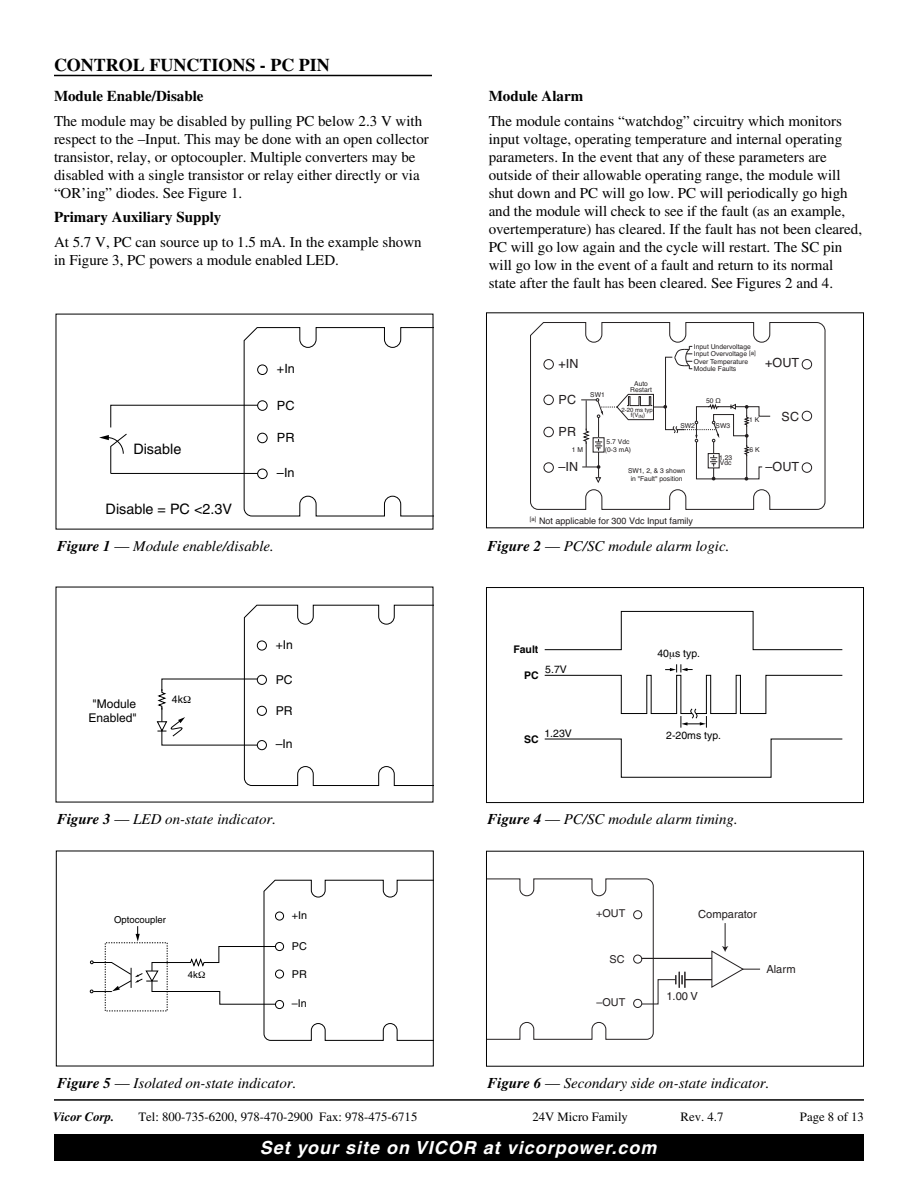
<style>
.page{position:relative;width:918px;height:1188px;background:#fff}
.page>*{position:absolute;margin:0;border:0;box-sizing:border-box;transform-origin:0 0}
.t1{font:italic 700 18px "Helvetica";color:#fff}
.t2{font:700 18px "Times";color:#000}
.t3{font:15px/18px "Times Roman";color:#000}
.t4{font:italic 15px "Times";color:#000}
.t5{font:700 15px "Times";color:#000}
.t6{font:14.4px "Helvetica";color:#000}
.t7{font:12.75px "Times Roman";color:#000}
.t8{font:italic 700 12.75px "Times";color:#000}
.t9{font:12.75px "Helvetica";color:#000}
.t10{font:12.6px "Helvetica";color:#231f20}
.t11{font:12.15px "Helvetica";color:#000}
.t12{font:12px/13.5px "Helvetica";color:#000;text-align:center}
.t13{font:11.1px "Helvetica";color:#231f20}
.t14{font:10.8px "Helvetica";color:#000}
.t15{font:10.8px "Helvetica";color:#231f20}
.t16{font:10.5px "Helvetica";color:#000}
.t17{font:700 10.5px "Helvetica";color:#000}
.t18{font:9.6px "Helvetica";color:#000}
.t19{font:9px "Helvetica";color:#231f20}
.t20{font:6.75px/7.5px "Helvetica";color:#231f20}
.t21{font:6px/5.7px "Helvetica";color:#231f20;text-align:center}
.s1{font-weight:700}
.s2{font-family:"Times Roman";font-style:normal}
.s3{font-family:"Lucida Grande"}
</style>
<div class="page">
<hr style="left:54px;top:1099px;width:810px;height:2px;background:#000">
<div style="left:54px;top:1134px;width:810px;height:27px;background:#000"></div>
<svg style="left:99px;top:327px;width:333px;height:190px"></svg>
<div style="left:257px;top:364px;width:11px;height:11px;border:1px solid #000;border-radius:50%"></div>
<div style="left:257px;top:400px;width:11px;height:11px;background:#fff;border:1px solid #000;border-radius:50%"></div>
<div style="left:257px;top:433px;width:11px;height:10px;border:1px solid #000;border-radius:50%"></div>
<hr style="left:111px;top:473px;width:148px;height:1px;background:#000">
<div style="left:257px;top:469px;width:11px;height:10px;background:#fff;border:1px solid #000;border-radius:50%"></div>
<div style="left:56px;top:850px;width:378px;height:217px;border:1px solid #000"></div>
<svg style="left:488px;top:879px;width:272px;height:161px"></svg>
<div style="left:486px;top:851px;width:378px;height:216px;border:1px solid #000"></div>
<svg style="left:530px;top:322px;width:296px;height:188px"></svg>
<div style="left:543px;top:359px;width:11px;height:11px;border:1px solid #231f20;border-radius:50%"></div>
<div style="left:543px;top:395px;width:11px;height:10px;border:1px solid #231f20;border-radius:50%"></div>
<div style="left:543px;top:427px;width:11px;height:10px;border:1px solid #231f20;border-radius:50%"></div>
<div style="left:543px;top:462px;width:11px;height:11px;border:1px solid #231f20;border-radius:50%"></div>
<div style="left:802px;top:359px;width:10px;height:10px;border:1px solid #231f20;border-radius:50%"></div>
<div style="left:802px;top:411px;width:10px;height:10px;border:1px solid #231f20;border-radius:50%"></div>
<div style="left:802px;top:462px;width:10px;height:11px;border:1px solid #231f20;border-radius:50%"></div>
<svg style="left:581px;top:346px;width:190px;height:137px"></svg>
<div style="left:486px;top:312px;width:378px;height:216px;border:1px solid #000"></div>
<svg style="left:544px;top:738px;width:299px;height:40px"></svg>
<div style="left:486px;top:587px;width:378px;height:216px;border:1px solid #000"></div>
<hr style="left:54px;top:75px;width:378px;height:1px;background:#000">
<svg style="left:156px;top:605px;width:277px;height:181px"></svg>
<svg style="left:90px;top:880px;width:343px;height:161px"></svg>
<svg style="left:544px;top:611px;width:299px;height:117px"></svg>
<p class="t2" style="left:54px;top:59px;width:277px">CONTROL FUNCTIONS - PC PIN</p>
<p class="t5" style="left:54px;top:91px;width:151px">Module Enable/Disable</p>
<p class="t3" style="left:54px;top:113px;width:376px">The module may be disabled by pulling PC below 2.3 V with respect to the –Input. This may be done with an open collector transistor, relay, or optocoupler. Multiple converters may be disabled with a single transistor or relay either directly or via “OR’ing” diodes. See Figure 1.</p>
<p class="t5" style="left:54px;top:212px;width:169px">Primary Auxiliary Supply</p>
<p class="t3" style="left:54px;top:234px;width:369px">At 5.7 V, PC can source up to 1.5 mA. In the example shown in Figure 3, PC powers a module enabled LED.</p>
<p class="t6" style="left:133px;top:444px;width:50px">Disable</p>
<p class="t6" style="left:106px;top:504px;width:128px">Disable = PC &lt;2.3V</p>
<p class="t9" style="left:277px;top:364px;width:20px">+In</p>
<p class="t9" style="left:277px;top:401px;width:19px">PC</p>
<p class="t9" style="left:277px;top:433px;width:19px">PR</p>
<p class="t9" style="left:277px;top:468px;width:19px">–In</p>
<p class="t4" style="left:57px;top:541px;width:219px"><span class="s1">Figure 1</span> <span class="s2">—</span> Module enable/disable.</p>
<p class="t12" style="left:88px;top:698px;width:50px">"Module<br>Enabled"</p>
<p class="t16" style="left:172px;top:695px;width:13px">4k</p>
<p class="t11" style="left:276px;top:640px;width:19px">+In</p>
<p class="t11" style="left:276px;top:675px;width:18px">PC</p>
<p class="t11" style="left:276px;top:706px;width:18px">PR</p>
<p class="t11" style="left:276px;top:740px;width:18px">–In</p>
<p class="t4" style="left:57px;top:814px;width:221px"><span class="s1">Figure 3</span> <span class="s2">—</span> LED on-state indicator.</p>
<p class="t18" style="left:114px;top:916px;width:54px">Optocoupler</p>
<p class="t18" style="left:188px;top:972px;width:12px">4k</p>
<p class="t14" style="left:292px;top:911px;width:17px">+In</p>
<p class="t14" style="left:292px;top:943px;width:17px">PC</p>
<p class="t14" style="left:292px;top:970px;width:17px">PR</p>
<p class="t14" style="left:292px;top:1000px;width:17px">–In</p>
<p class="t4" style="left:57px;top:1077px;width:241px"><span class="s1">Figure 5</span> <span class="s2">—</span> Isolated on-state indicator.</p>
<p class="t5" style="left:489px;top:91px;width:96px">Module Alarm</p>
<p class="t3" style="left:489px;top:113px;width:375px">The module contains “watchdog” circuitry which monitors input voltage, operating temperature and internal operating parameters. In the event that any of these parameters are outside of their allowable operating range, the module will shut down and PC will go low. PC will periodically go high and the module will check to see if the fault (as an example, overtemperature) has cleared. If the fault has not been cleared, PC will go low again and the cycle will restart. The SC pin will go low in the event of a fault and return to its normal state after the fault has been cleared. See Figures 2 and 4.</p>
<p class="t10" style="left:559px;top:358px;width:21px">+IN</p>
<p class="t10" style="left:559px;top:395px;width:19px">PC</p>
<p class="t10" style="left:559px;top:427px;width:19px">PR</p>
<p class="t10" style="left:559px;top:462px;width:21px">–IN</p>
<p class="t20" style="left:572px;top:446px;width:13px">1 M</p>
<p class="t20" style="left:590px;top:392px;width:16px">SW1</p>
<p class="t20" style="left:630px;top:382px;width:23px;line-height:5.8px;text-align:center">Auto<br>Restart</p>
<p class="t20" style="left:694px;top:343px;width:63px">Input Undervoltage<br>Input Overvoltage <sup>[a]<br></sup>Over Temperature<br>Module Faults</p>
<p class="t10" style="left:765px;top:358px;width:35px">+OUT</p>
<p class="t20" style="left:706px;top:398px;width:16px">50 <span class="s3">Ω</span></p>
<p class="t21" style="left:621px;top:407px;width:35px">2-20 ms typ. f(V<sub>IN</sub>)</p>
<p class="t20" style="left:605px;top:438px;width:28px;line-height:8.1px">5.7 Vdc (0-3 mA)</p>
<p class="t20" style="left:680px;top:422px;width:16px">SW2</p>
<p class="t20" style="left:716px;top:422px;width:16px">SW3</p>
<p class="t20" style="left:719px;top:456px;width:15px;line-height:5.2px">1.23<br>Vdc</p>
<p class="t20" style="left:628px;top:468px;width:59px;text-align:center">SW1, 2, &amp; 3 shown in "Fault" position</p>
<p class="t20" style="left:749px;top:417px;width:12px">1 K</p>
<p class="t20" style="left:750px;top:447px;width:12px">6 K</p>
<p class="t10" style="left:782px;top:412px;width:19px">SC</p>
<p class="t10" style="left:766px;top:462px;width:35px">–OUT</p>
<p class="t19" style="left:530px;top:517px;width:165px"><sup>[a]</sup> Not applicable for 300 Vdc Input family</p>
<p class="t4" style="left:488px;top:541px;width:244px"><span class="s1">Figure 2</span> <span class="s2">—</span> PC/SC module alarm logic.</p>
<p class="t17" style="left:513px;top:645px;width:27px">Fault</p>
<p class="t16" style="left:545px;top:666px;width:23px">5.7V</p>
<p class="t17" style="left:524px;top:672px;width:16px">PC</p>
<p class="t16" style="left:544px;top:729px;width:29px">1.23V</p>
<p class="t17" style="left:524px;top:735px;width:16px">SC</p>
<p class="t16" style="left:657px;top:650px;width:44px">40 s typ.</p>
<p class="t16" style="left:666px;top:732px;width:56px">2-20ms typ.</p>
<p class="t4" style="left:488px;top:814px;width:252px"><span class="s1">Figure 4</span> <span class="s2">—</span> PC/SC module alarm timing.</p>
<p class="t15" style="left:596px;top:910px;width:31px">+OUT</p>
<p class="t15" style="left:610px;top:955px;width:17px">SC</p>
<p class="t15" style="left:596px;top:999px;width:30px">–OUT</p>
<p class="t13" style="left:698px;top:910px;width:60px">Comparator</p>
<p class="t13" style="left:666px;top:992px;width:33px">1.00 V</p>
<p class="t13" style="left:766px;top:965px;width:31px">Alarm</p>
<p class="t4" style="left:488px;top:1077px;width:284px"><span class="s1">Figure 6</span> <span class="s2">—</span> Secondary side on-state indicator.</p>
<p class="t8" style="left:53px;top:1110px;width:63px">Vicor Corp.</p>
<p class="t7" style="left:138px;top:1113px;width:281px">Tel: 800-735-6200, 978-470-2900 Fax: 978-475-6715</p>
<p class="t7" style="left:532px;top:1113px;width:97px">24V Micro Family</p>
<p class="t7" style="left:681px;top:1113px;width:44px">Rev. 4.7</p>
<p class="t7" style="left:800px;top:1113px;width:66px">Page 8 of 13</p>
<p class="t1" style="left:260px;top:1141px;width:402px">Set your site on VICOR at vicorpower.com</p>
</div>
